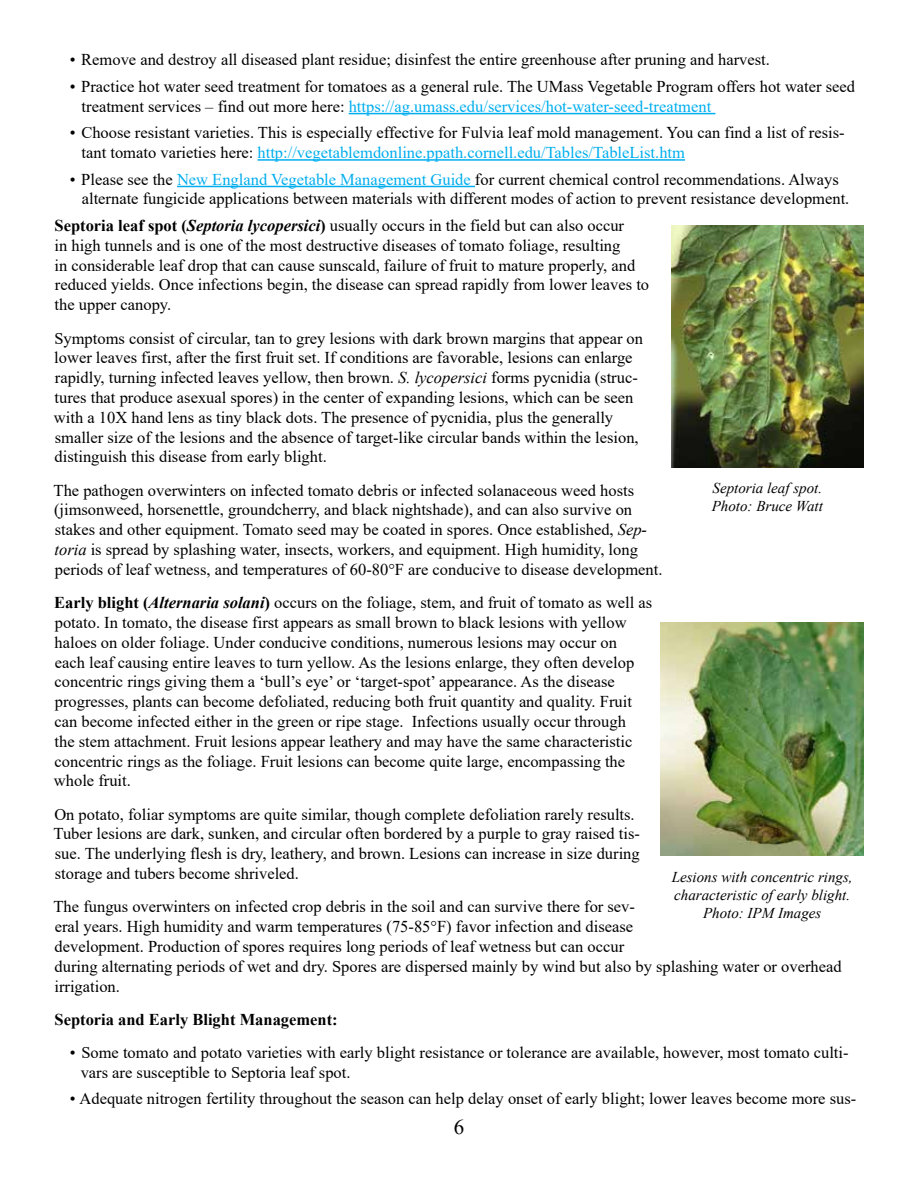
<style>
.page{position:relative;width:918px;height:1188px;background:#fff}
.page>*{position:absolute;margin:0;border:0;box-sizing:border-box;transform-origin:0 0}
.t1{font:21px "Times New Roman";color:#000}
.t2{font:16.5px/19.8px "Times New Roman";color:#000}
.t3{font:700 16.5px "Times New Roman";color:#000}
.t4{font:italic 15px/18px "Times New Roman";color:#000;text-align:center}
.s1{color:#00aeef}
.s2{font-weight:700}
.s3{font-weight:700;font-style:italic}
.s4{font-style:italic}
</style>
<div class="page">
<hr style="left:349px;top:113px;width:366px;height:1px;background:#00aeef">
<hr style="left:258px;top:159px;width:427px;height:2px;background:#00aeef">
<hr style="left:177px;top:186px;width:298px;height:1px;background:#00aeef">
<img style="left:661px;top:622px;width:203px;height:233px">
<img style="left:671px;top:226px;width:193px;height:242px">
<p class="t2" style="left:70px;top:49px;width:702px">• Remove and destroy all diseased plant residue; disinfest the entire greenhouse after pruning and harvest.</p>
<p class="t2" style="left:82px;top:76px;width:775px;text-indent:-12px">• Practice hot water seed treatment for tomatoes as a general rule. The UMass Vegetable Program offers hot water seed treatment services – find out more here: <span class="s1">https://ag.umass.edu/services/hot-water-seed-treatment</span></p>
<p class="t2" style="left:82px;top:122px;width:765px;text-indent:-12px">• Choose resistant varieties. This is especially effective for Fulvia leaf mold management. You can find a list of resis&shy;tant tomato varieties here: <span class="s1">http://vegetablemdonline.ppath.cornell.edu/Tables/TableList.htm</span></p>
<p class="t2" style="left:82px;top:169px;width:769px;text-indent:-12px">• Please see the <span class="s1">New England Vegetable Management Guide</span> for current chemical control recommendations. Always alternate fungicide applications between materials with different modes of action to prevent resistance development.</p>
<p class="t2" style="left:54px;top:215px;width:596px"><span class="s2">Septoria leaf spot (</span><span class="s3">Septoria lycopersici</span><span class="s2">)</span> usually occurs in the field but can also occur<br>in high tunnels and is one of the most destructive diseases of tomato foliage, resulting<br>in considerable leaf drop that can cause sunscald, failure of fruit to mature properly, and reduced yields. Once infections begin, the disease can spread rapidly from lower leaves to the upper canopy.</p>
<p class="t2" style="left:54px;top:328px;width:591px">Symptoms consist of circular, tan to grey lesions with dark brown margins that appear on lower leaves first, after the first fruit set. If conditions are favorable, lesions can enlarge rapidly, turning infected leaves yellow, then brown. <span class="s4">S. lycopersici</span> forms pycnidia (struc&shy;tures that produce asexual spores) in the center of expanding lesions, which can be seen with a 10X hand lens as tiny black dots. The presence of pycnidia, plus the generally smaller size of the lesions and the absence of target-like circular bands within the lesion, distinguish this disease from early blight.</p>
<p class="t2" style="left:54px;top:480px;width:611px">The pathogen overwinters on infected tomato debris or infected solanaceous weed hosts (jimsonweed, horsenettle, groundcherry, and black nightshade), and can also survive on stakes and other equipment. Tomato seed may be coated in spores. Once established, <span class="s4">Sep&shy;toria</span> is spread by splashing water, insects, workers, and equipment. High humidity, long periods of leaf wetness, and temperatures of 60-80°F are conducive to disease development.</p>
<p class="t2" style="left:54px;top:592px;width:600px"><span class="s2">Early blight (</span><span class="s3">Alternaria solani</span><span class="s2">)</span> occurs on the foliage, stem, and fruit of tomato as well as potato. In tomato, the disease first appears as small brown to black lesions with yellow haloes on older foliage. Under conducive conditions, numerous lesions may occur on<br>each leaf causing entire leaves to turn yellow. As the lesions enlarge, they often develop concentric rings giving them a ‘bull’s eye’ or ‘target-spot’ appearance. As the disease progresses, plants can become defoliated, reducing both fruit quantity and quality. Fruit can become infected either in the green or ripe stage. Infections usually occur through<br>the stem attachment. Fruit lesions appear leathery and may have the same characteristic concentric rings as the foliage. Fruit lesions can become quite large, encompassing the whole fruit.</p>
<p class="t2" style="left:54px;top:804px;width:588px">On potato, foliar symptoms are quite similar, though complete defoliation rarely results.<br>Tuber lesions are dark, sunken, and circular often bordered by a purple to gray raised tis&shy;sue. The underlying flesh is dry, leathery, and brown. Lesions can increase in size during storage and tubers become shriveled.</p>
<p class="t2" style="left:54px;top:896px;width:790px">The fungus overwinters on infected crop debris in the soil and can survive there for sev-<br>eral years. High humidity and warm temperatures (75-85°F) favor infection and disease<br>development. Production of spores requires long periods of leaf wetness but can occur<br>during alternating periods of wet and dry. Spores are dispersed mainly by wind but also by splashing water or overhead irrigation.</p>
<p class="t3" style="left:55px;top:1007px;width:285px">Septoria and Early Blight Management:</p>
<p class="t2" style="left:81px;top:1042px;width:769px;text-indent:-11px">• Some tomato and potato varieties with early blight resistance or tolerance are available, however, most tomato culti&shy;vars are susceptible to Septoria leaf spot.</p>
<p class="t2" style="left:70px;top:1089px;width:788px">• Adequate nitrogen fertility throughout the season can help delay onset of early blight; lower leaves become more sus-</p>
<p class="t4" style="left:712px;top:479px;width:113px;text-align:left">Septoria leaf spot.<br>Photo: Bruce Watt</p>
<p class="t4" style="left:672px;top:868px;width:182px">Lesions with concentric rings, characteristic of early blight.<br>Photo: IPM Images</p>
<p class="t1" style="left:454px;top:1112px;width:12px">6</p>
</div>
